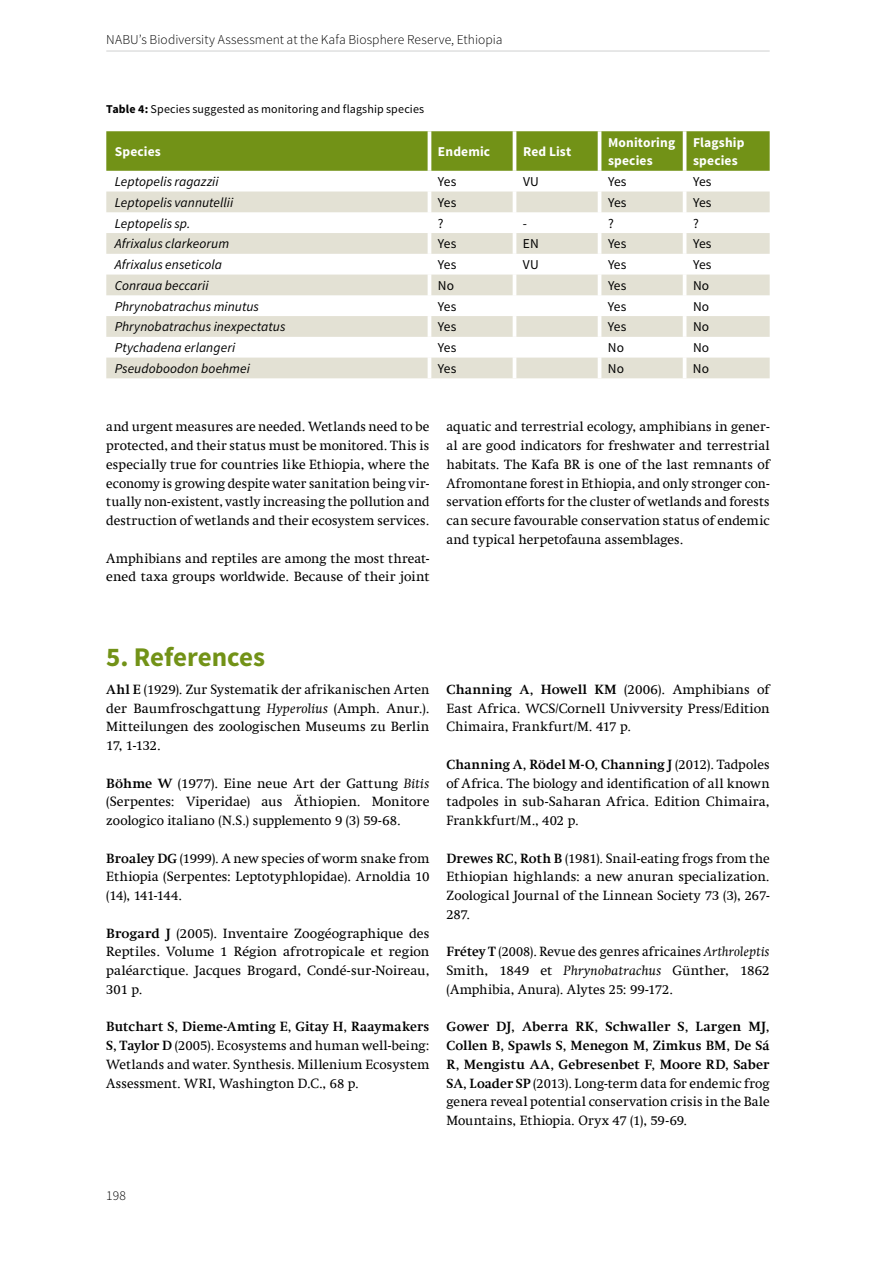
<style>
.page{position:relative;width:893px;height:1263px;background:#fff}
.page>*{position:absolute;margin:0;border:0;box-sizing:border-box;transform-origin:0 0}
.t1{font:700 27px "Source Sans Pro";letter-spacing:-.005em;color:#729217}
.t2{font:13.5px/18.8px "Swift Com";letter-spacing:.005em;color:#000;text-align:justify}
.t3{font:700 13.5px/18.8px "Swift Com";letter-spacing:.01em;color:#000;text-align:justify}
.t4{font:italic 13.5px "Source Sans Pro";letter-spacing:.005em;color:#000}
.t5{font:13.5px "Source Sans Pro";letter-spacing:.01em;color:#000}
.t6{font:300 13.5px "Source Sans Pro";letter-spacing:.01em;color:#000}
.t7{font:700 13.5px/18.8px "Source Sans Pro";letter-spacing:.01em;color:#fff}
.t8{font:12px "Source Sans Pro";letter-spacing:.01em;color:#000}
.s1{font-weight:700}
.s2{font-style:italic}
.s3{font-weight:400}
</style>
<div class="page">
<hr style="left:106px;top:51px;width:664px;height:1px;background:#cfd0d0">
<div style="left:106px;top:131px;width:664px;height:40px;background:#729217"></div>
<svg style="left:106px;top:192px;width:664px;height:186px;fill:#e3e1d4"></svg>
<hr style="left:428px;top:131px;width:3px;height:40px;background:#fff">
<hr style="left:513px;top:131px;width:3px;height:40px;background:#fff">
<hr style="left:598px;top:131px;width:3px;height:40px;background:#fff">
<hr style="left:683px;top:131px;width:3px;height:40px;background:#fff">
<hr style="left:428px;top:192px;width:3px;height:20px;background:#fff">
<hr style="left:513px;top:192px;width:3px;height:20px;background:#fff">
<hr style="left:598px;top:192px;width:3px;height:20px;background:#fff">
<hr style="left:683px;top:192px;width:3px;height:20px;background:#fff">
<hr style="left:428px;top:212px;width:3px;height:21px;background:#fff">
<hr style="left:513px;top:212px;width:3px;height:21px;background:#fff">
<hr style="left:598px;top:212px;width:3px;height:21px;background:#fff">
<hr style="left:683px;top:212px;width:3px;height:21px;background:#fff">
<hr style="left:428px;top:233px;width:3px;height:21px;background:#fff">
<hr style="left:513px;top:233px;width:3px;height:21px;background:#fff">
<hr style="left:598px;top:233px;width:3px;height:21px;background:#fff">
<hr style="left:683px;top:233px;width:3px;height:21px;background:#fff">
<hr style="left:428px;top:254px;width:3px;height:21px;background:#fff">
<hr style="left:513px;top:254px;width:3px;height:21px;background:#fff">
<hr style="left:598px;top:254px;width:3px;height:21px;background:#fff">
<hr style="left:683px;top:254px;width:3px;height:21px;background:#fff">
<hr style="left:428px;top:275px;width:3px;height:20px;background:#fff">
<hr style="left:513px;top:275px;width:3px;height:20px;background:#fff">
<hr style="left:598px;top:275px;width:3px;height:20px;background:#fff">
<hr style="left:683px;top:275px;width:3px;height:20px;background:#fff">
<hr style="left:428px;top:295px;width:3px;height:21px;background:#fff">
<hr style="left:513px;top:295px;width:3px;height:21px;background:#fff">
<hr style="left:598px;top:295px;width:3px;height:21px;background:#fff">
<hr style="left:683px;top:295px;width:3px;height:21px;background:#fff">
<hr style="left:428px;top:316px;width:3px;height:21px;background:#fff">
<hr style="left:513px;top:316px;width:3px;height:21px;background:#fff">
<hr style="left:598px;top:316px;width:3px;height:21px;background:#fff">
<hr style="left:683px;top:316px;width:3px;height:21px;background:#fff">
<hr style="left:428px;top:337px;width:3px;height:21px;background:#fff">
<hr style="left:513px;top:337px;width:3px;height:21px;background:#fff">
<hr style="left:598px;top:337px;width:3px;height:21px;background:#fff">
<hr style="left:683px;top:337px;width:3px;height:21px;background:#fff">
<hr style="left:428px;top:358px;width:3px;height:20px;background:#fff">
<hr style="left:513px;top:358px;width:3px;height:20px;background:#fff">
<hr style="left:598px;top:358px;width:3px;height:20px;background:#fff">
<hr style="left:683px;top:358px;width:3px;height:20px;background:#fff">
<p class="t6" style="left:106px;top:31px;width:398px">NABU’s Biodiversity Assessment at the Kafa Biosphere Reserve, Ethiopia</p>
<p class="t8" style="left:106px;top:101px;width:319px"><span class="s1">Table 4:</span> Species suggested as monitoring and flagship species</p>
<p class="t7" style="left:115px;top:142px;width:48px">Species</p>
<p class="t7" style="left:438px;top:142px;width:54px">Endemic</p>
<p class="t7" style="left:523px;top:142px;width:50px">Red List</p>
<p class="t7" style="left:608px;top:133px;width:69px">Monitoring species</p>
<p class="t7" style="left:693px;top:133px;width:53px">Flagship species</p>
<p class="t4" style="left:115px;top:173px;width:105px">Leptopelis ragazzii</p>
<p class="t5" style="left:438px;top:173px;width:20px">Yes</p>
<p class="t5" style="left:523px;top:173px;width:17px">VU</p>
<p class="t5" style="left:608px;top:173px;width:20px">Yes</p>
<p class="t5" style="left:693px;top:173px;width:20px">Yes</p>
<p class="t4" style="left:115px;top:194px;width:120px">Leptopelis vannutellii</p>
<p class="t5" style="left:438px;top:194px;width:20px">Yes</p>
<p class="t5" style="left:608px;top:194px;width:20px">Yes</p>
<p class="t5" style="left:693px;top:194px;width:20px">Yes</p>
<p class="t4" style="left:115px;top:215px;width:77px">Leptopelis sp.</p>
<p class="t5" style="left:438px;top:215px;width:7px">?</p>
<p class="t5" style="left:523px;top:215px;width:6px">-</p>
<p class="t5" style="left:608px;top:215px;width:7px">?</p>
<p class="t5" style="left:693px;top:215px;width:7px">?</p>
<p class="t4" style="left:115px;top:235px;width:116px">Afrixalus clarkeorum</p>
<p class="t5" style="left:438px;top:235px;width:20px">Yes</p>
<p class="t5" style="left:523px;top:235px;width:17px">EN</p>
<p class="t5" style="left:608px;top:235px;width:20px">Yes</p>
<p class="t5" style="left:693px;top:235px;width:20px">Yes</p>
<p class="t4" style="left:115px;top:256px;width:109px">Afrixalus enseticola</p>
<p class="t5" style="left:438px;top:256px;width:20px">Yes</p>
<p class="t5" style="left:523px;top:256px;width:17px">VU</p>
<p class="t5" style="left:608px;top:256px;width:20px">Yes</p>
<p class="t5" style="left:693px;top:256px;width:20px">Yes</p>
<p class="t4" style="left:115px;top:277px;width:96px">Conraua beccarii</p>
<p class="t5" style="left:438px;top:277px;width:18px">No</p>
<p class="t5" style="left:608px;top:277px;width:20px">Yes</p>
<p class="t5" style="left:693px;top:277px;width:18px">No</p>
<p class="t4" style="left:115px;top:298px;width:146px">Phrynobatrachus minutus</p>
<p class="t5" style="left:438px;top:298px;width:20px">Yes</p>
<p class="t5" style="left:608px;top:298px;width:20px">Yes</p>
<p class="t5" style="left:693px;top:298px;width:18px">No</p>
<p class="t4" style="left:115px;top:318px;width:172px">Phrynobatrachus inexpectatus</p>
<p class="t5" style="left:438px;top:318px;width:20px">Yes</p>
<p class="t5" style="left:608px;top:318px;width:20px">Yes</p>
<p class="t5" style="left:693px;top:318px;width:18px">No</p>
<p class="t4" style="left:115px;top:339px;width:122px">Ptychadena erlangeri</p>
<p class="t5" style="left:438px;top:339px;width:20px">Yes</p>
<p class="t5" style="left:608px;top:339px;width:18px">No</p>
<p class="t5" style="left:693px;top:339px;width:18px">No</p>
<p class="t4" style="left:115px;top:360px;width:137px">Pseudoboodon boehmei</p>
<p class="t5" style="left:438px;top:360px;width:20px">Yes</p>
<p class="t5" style="left:608px;top:360px;width:18px">No</p>
<p class="t5" style="left:693px;top:360px;width:18px">No</p>
<p class="t2" style="left:106px;top:417px;width:325px">and urgent measures are needed. Wetlands need to be protected, and their status must be monitored. This is especially true for countries like Ethiopia, where the economy is growing despite water sanitation being vir&shy;tually non-existent, vastly increasing the pollution and destruction of wetlands and their ecosystem services.</p>
<p class="t2" style="left:106px;top:549px;width:325px">Amphibians and reptiles are among the most threat&shy;ened taxa groups worldwide. Because of their joint</p>
<p class="t2" style="left:446px;top:417px;width:325px">aquatic and terrestrial ecology, amphibians in gener&shy;al are good indicators for freshwater and terrestrial habitats. The Kafa BR is one of the last remnants of Afromontane forest in Ethiopia, and only stronger con&shy;servation efforts for the cluster of wetlands and forests can secure favourable conservation status of endemic and typical herpetofauna assemblages.</p>
<h1 class="t1" style="left:106px;top:639px;width:160px">5. References</h1>
<p class="t2" style="left:106px;top:680px;width:325px"><span class="s1">Ahl E</span> (1929). Zur Systematik der afrikanischen Arten der Baumfroschgattung <span class="s2">Hyperolius</span> (Amph. Anur.).<br>Mitteilungen des zoologischen Museums zu Berlin 17, 1-132.</p>
<p class="t2" style="left:106px;top:774px;width:325px"><span class="s1">Böhme W</span> (1977). Eine neue Art der Gattung <span class="s2">Bitis </span>(Serpentes: Viperidae) aus Äthiopien. Monitore zoologico italiano (N.S.) supplemento 9 (3) 59-68.</p>
<p class="t2" style="left:106px;top:849px;width:325px"><span class="s1">Broaley DG</span> (1999). A new species of worm snake from Ethiopia (Serpentes: Leptotyphlopidae). Arnoldia 10 (14), 141-144.</p>
<p class="t2" style="left:106px;top:924px;width:325px"><span class="s1">Brogard J</span> (2005). Inventaire Zoogéographique des Reptiles. Volume 1 Région afrotropicale et region paléarctique. Jacques Brogard, Condé-sur-Noireau, 301 p.</p>
<p class="t2" style="left:106px;top:1017px;width:325px"><span class="s1">Butchart S, Dieme-Amting E, Gitay H, Raaymakers S, Taylor D</span> (2005). Ecosystems and human well-being:<br>Wetlands and water. Synthesis. Millenium Ecosystem Assessment. WRI, Washington D.C., 68 p.</p>
<p class="t2" style="left:446px;top:680px;width:325px"><span class="s1">Channing A, Howell KM</span> (2006). Amphibians of East Africa. WCS/Cornell Univversity Press/Edition Chimaira, Frankfurt/M. 417 p.</p>
<p class="t2" style="left:446px;top:755px;width:325px"><span class="s1">Channing A, Rödel M-O, Channing J</span> (2012). Tadpoles of Africa. The biology and identification of all known tadpoles in sub-Saharan Africa. Edition Chimaira, Frankkfurt/M., 402 p.</p>
<p class="t2" style="left:446px;top:849px;width:325px"><span class="s1">Drewes RC, Roth B</span> (1981). Snail-eating frogs from the Ethiopian highlands: a new anuran specialization.<br>Zoological Journal of the Linnean Society 73 (3), 267- 287.</p>
<p class="t2" style="left:446px;top:942px;width:325px"><span class="s1">Frétey T</span> (2008). Revue des genres africaines <span class="s2">Arthroleptis </span>Smith, 1849 et <span class="s2">Phrynobatrachus</span> Günther, 1862 (Amphibia, Anura). Alytes 25: 99-172.</p>
<p class="t3" style="left:446px;top:1017px;width:325px">Gower DJ, Aberra RK, Schwaller S, Largen MJ, Collen B, Spawls S, Menegon M, Zimkus BM, De Sá R, Mengistu AA, Gebresenbet F, Moore RD, Saber SA, Loader SP <span class="s3">(2013). Long-term data for endemic frog genera reveal potential conservation crisis in the Bale Mountains, Ethiopia. Oryx 47 (1), 59-69.</span></p>
<p class="t6" style="left:106px;top:1187px;width:21px">198</p>
</div>
